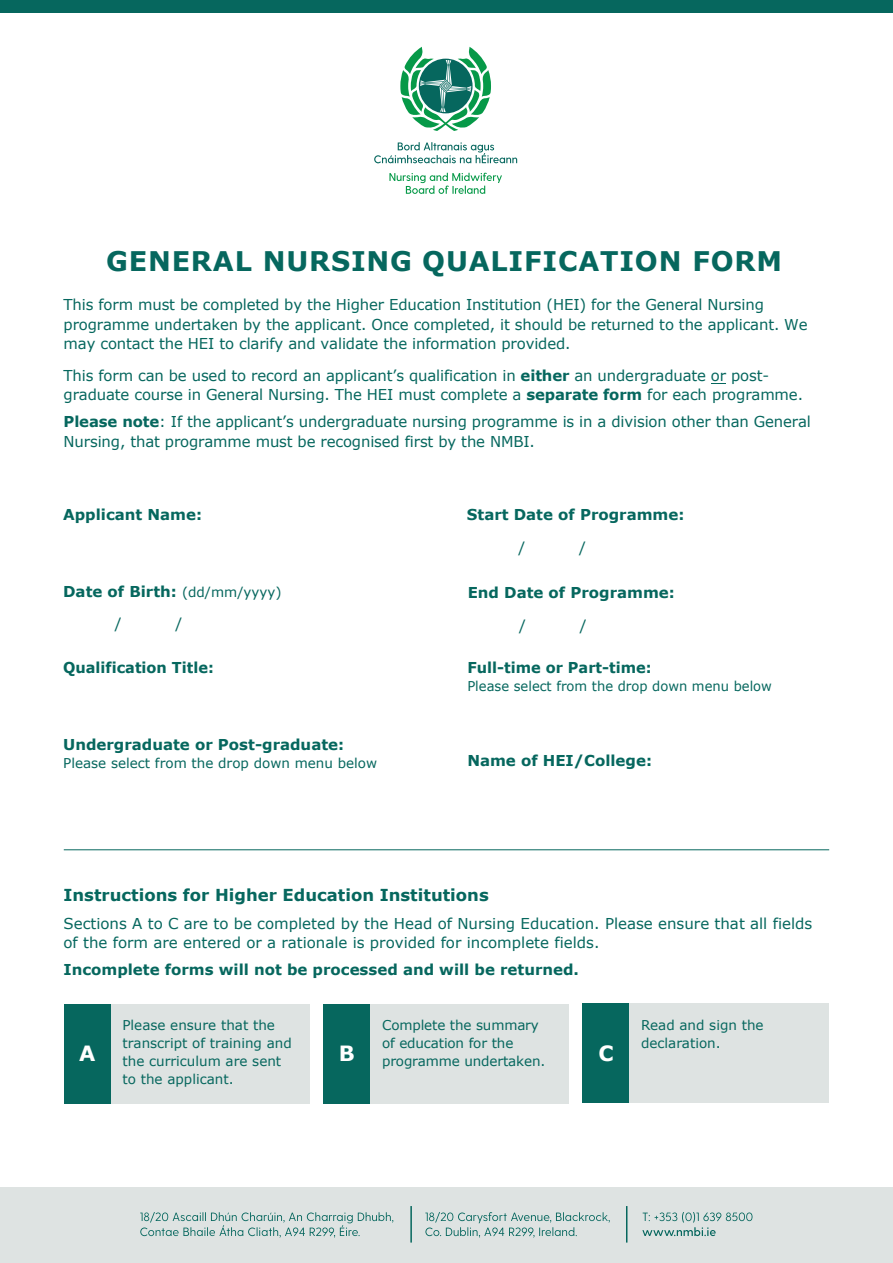
<style>
.page{position:relative;width:893px;height:1263px;background:#fff}
.page>*{position:absolute;margin:0;border:0;box-sizing:border-box;transform-origin:0 0}
.t1{font:700 27px "Verdana";letter-spacing:.03em;color:#06675e}
.t2{font:700 21px "Verdana";color:#fff}
.t3{font:700 16.5px "Verdana";color:#06675e}
.t4{font:15px/19.5px "Verdana";letter-spacing:-.01em;color:#06675e}
.t5{font:700 15px "Verdana";color:#06675e}
.t6{font:700 15px "Verdana";color:#06675e}
.t7{font:13.5px/18px "Verdana";color:#06675e}
.s1{font-style:inherit}
.s2{font-weight:700}
.s3{font-weight:400;font-size:13.5px}
</style>
<div class="page">
<div style="left:64px;top:1004px;width:246px;height:99px;background:#dee3e2"></div>
<div style="left:324px;top:1004px;width:245px;height:99px;background:#dee3e2"></div>
<div style="left:583px;top:1004px;width:245px;height:99px;background:#dee3e2"></div>
<div style="left:64px;top:1004px;width:47px;height:99px;background:#06675e"></div>
<div style="left:324px;top:1004px;width:46px;height:99px;background:#06675e"></div>
<div style="left:583px;top:1004px;width:46px;height:99px;background:#06675e"></div>
<div style="left:0;top:0;width:893px;height:13px;background:#06675e"></div>
<div style="left:0;top:1187px;width:893px;height:76px;background:#dee3e2"></div>
<hr style="left:64px;top:849px;width:765px;height:1px;background:#06675e">
<svg style="left:400px;top:47px;width:91px;height:84px"></svg>
<svg style="left:374px;top:142px;width:143px;height:21px"></svg>
<svg style="left:389px;top:173px;width:113px;height:21px"></svg>
<svg style="left:140px;top:1212px;width:253px;height:26px"></svg>
<svg style="left:425px;top:1212px;width:185px;height:26px"></svg>
<svg style="left:642px;top:1212px;width:110px;height:24px"></svg>
<hr style="left:410px;top:1206px;width:2px;height:36px;background:#06675e">
<hr style="left:626px;top:1206px;width:1px;height:36px;background:#06675e">
<svg style="left:711px;top:383px;width:15px;height:1px"></svg>
<h1 class="t1" style="left:106px;top:242px;width:677px">GENERAL <span class="s1">NURSING</span> QUALIFICATION FORM</h1>
<p class="t4" style="left:64px;top:295px;width:746px">This form must be completed by the Higher Education Institution (HEI) for the General Nursing programme undertaken by the applicant. Once completed, it should be returned to the applicant. We may contact the HEI to clarify and validate the information provided.</p>
<p class="t4" style="left:64px;top:365px;width:741px">This form can be used to record an applicant’s qualification in <span class="s2">either</span> an undergraduate or post&shy;graduate course in General Nursing. The HEI must complete a <span class="s2">separate form</span> for each programme.</p>
<p class="t4" style="left:64px;top:412px;width:749px"><span class="s2">Please note</span>: If the applicant’s undergraduate nursing programme is in a division other than General<br>Nursing, that programme must be recognised first by the NMBI.</p>
<p class="t6" style="left:63px;top:505px;width:140px">Applicant Name:</p>
<p class="t5" style="left:467px;top:504px;width:219px">Start Date of Programme:</p>
<p class="t6" style="left:63px;top:581px;width:220px">Date of Birth: <span class="s3">(dd/mm/yyyy)</span></p>
<p class="t4" style="left:115px;top:614px;width:8px">/</p>
<p class="t4" style="left:176px;top:614px;width:8px">/</p>
<p class="t5" style="left:63px;top:657px;width:152px">Qualification Title<span class="s1">:</span></p>
<p class="t5" style="left:63px;top:734px;width:282px">Undergraduate or Post-graduate:</p>
<p class="t7" style="left:63px;top:754px;width:315px">Please select from the drop down menu below</p>
<p class="t4" style="left:518px;top:537px;width:8px">/</p>
<p class="t4" style="left:579px;top:537px;width:8px">/</p>
<p class="t5" style="left:468px;top:582px;width:209px">End Date of Programme:</p>
<p class="t4" style="left:519px;top:615px;width:8px">/</p>
<p class="t4" style="left:580px;top:615px;width:8px">/</p>
<p class="t5" style="left:467px;top:657px;width:186px">Full-time or Part-time<span class="s1">:</span></p>
<p class="t7" style="left:467px;top:677px;width:306px">Please select from the drop down menu below</p>
<p class="t5" style="left:467px;top:750px;width:186px">Name of HEI/College:</p>
<p class="t3" style="left:63px;top:884px;width:427px">Instructions for Higher Education Institutions</p>
<p class="t4" style="left:63px;top:913px;width:750px">Sections A to C are to be completed by the Head of Nursing Education. Please ensure that all fields of the form are entered or a rationale is provided for incomplete fields.</p>
<p class="t5" style="left:63px;top:959px;width:517px">Incomplete forms will not be processed and will be returned.</p>
<p class="t7" style="left:122px;top:1015px;width:171px">Please ensure that the transcript of training and the curriculum are sent to the applicant.</p>
<p class="t7" style="left:382px;top:1015px;width:165px">Complete the summary of education for the programme undertaken.</p>
<p class="t7" style="left:641px;top:1015px;width:124px">Read and sign the declaration.</p>
<p class="t2" style="left:79px;top:1039px;width:18px">A</p>
<p class="t2" style="left:339px;top:1039px;width:18px">B</p>
<p class="t2" style="left:598px;top:1039px;width:17px">C</p>
</div>
